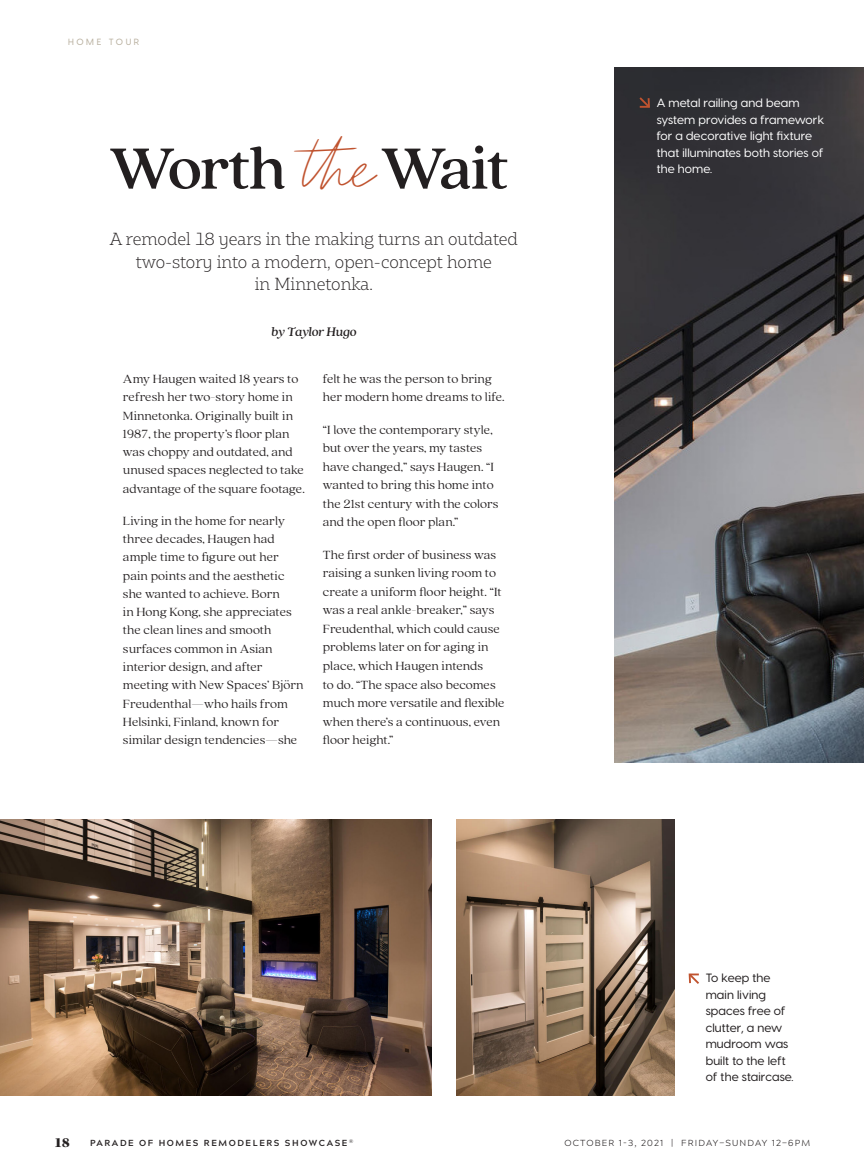
<style>
.page{position:relative;width:864px;height:1175px;background:#fff}
.page>*{position:absolute;margin:0;border:0;box-sizing:border-box;transform-origin:0 0}
.t1{font:500 64.5px "Quincy CF";letter-spacing:-.03em;color:#231f20}
.t2{font:47.85px "Paris Script";color:#c0532f}
.Lede_-_SP20{font:300 16.5px/22.5px "Bw Glenn Slab";color:#231f20;text-align:center}
.t3{font:900 14.25px "Kepler Std";color:#231f20;scale:1.07 1}
.By_Line_-_SP20{font:italic 500 13.8px "Quincy CF";letter-spacing:-.015em;color:#231f20}
.Body_Copy_-_SP20{font:300 13.2px/18.3px "Quincy CF";letter-spacing:.005em;color:#231f20}
.Photo_Callout__Sans{font:500 12px/16.5px "Visby CF";letter-spacing:.01em;color:#fff}
.Photo_Callout__Sans-2{font:500 12px/16.5px "Visby CF";letter-spacing:.01em;color:#231f20}
.Page_Header_-_SP20{font:500 9px "Visby CF";letter-spacing:.29em;color:#b8af9e}
.t4{font:300 8.7px "Acherus Grotesque";letter-spacing:.13em;color:#231f20}
.t5{font:700 8.7px "Acherus Grotesque";letter-spacing:.18em;color:#231f20}
.t6{font:700 5.1px "Acherus Grotesque";color:#231f20}
</style>
<div class="page">
<img style="left:614px;top:68px;width:250px;height:694px">
<img style="left:456px;top:819px;width:219px;height:276px">
<img style="left:0;top:819px;width:432px;height:276px">
<svg style="left:637px;top:95px;width:15px;height:14px"></svg>
<svg style="left:688px;top:973px;width:11px;height:11px"></svg>
<p class="Page_Header_-_SP20" style="left:68px;top:37px;width:73px">HOME TOUR</p>
<p class="t2" style="left:303px;top:144px;width:74px">the</p>
<p class="t1" style="left:109px;top:123px;width:179px">Worth</p>
<p class="t1" style="left:380px;top:123px;width:130px">Wait</p>
<p class="Lede_-_SP20" style="left:110px;top:227px;width:410px">A remodel 18 years in the making turns an outdated two-story into a modern, open-concept home<br>in Minnetonka.</p>
<p class="By_Line_-_SP20" style="left:271px;top:323px;width:87px">by Taylor Hugo</p>
<p class="Body_Copy_-_SP20" style="left:123px;top:369px;width:183px">Amy Haugen waited 18 years to refresh her two-story home in<br>Minnetonka. Originally built in<br>1987, the property’s floor plan was choppy and outdated, and unused spaces neglected to take advantage of the square footage.</p>
<p class="Body_Copy_-_SP20" style="left:123px;top:510px;width:182px">Living in the home for nearly three decades, Haugen had ample time to figure out her pain points and the aesthetic she wanted to achieve. Born<br>in Hong Kong, she appreciates the clean lines and smooth surfaces common in Asian interior design, and after meeting with New Spaces’ Björn<br>Freudenthal—who hails from<br>Helsinki, Finland, known for similar design tendencies—she</p>
<p class="Body_Copy_-_SP20" style="left:323px;top:369px;width:183px">felt he was the person to bring her modern home dreams to life.</p>
<p class="Body_Copy_-_SP20" style="left:323px;top:419px;width:177px">“I love the contemporary style, but over the years, my tastes have changed,” says Haugen. “I wanted to bring this home into the 21st century with the colors and the open floor plan.”</p>
<p class="Body_Copy_-_SP20" style="left:323px;top:544px;width:183px">The first order of business was raising a sunken living room to create a uniform floor height. “It was a real ankle-breaker,” says<br>Freudenthal, which could cause problems later on for aging in place, which Haugen intends<br>to do. “The space also becomes much more versatile and flexible when there’s a continuous, even floor height.”</p>
<p class="Photo_Callout__Sans" style="left:657px;top:95px;width:169px">A metal railing and beam system provides a framework for a decorative light fixture that illuminates both stories of the home.</p>
<p class="Photo_Callout__Sans-2" style="left:706px;top:969px;width:89px">To keep the main living spaces free of clutter, a new mudroom was built to the left of the staircase.</p>
<p class="t3" style="left:54px;top:1134px;width:16px">18</p>
<p class="t6" style="left:349px;top:1136px;width:6px">®</p>
<p class="t4" style="left:564px;top:1135px;width:247px">OCTOBER 1-3, 2021 | FRIDAY–SUNDAY 12–6PM</p>
<p class="t5" style="left:90px;top:1135px;width:259px">PARADE OF HOMES REMODELERS SHOWCASE</p>
</div>
